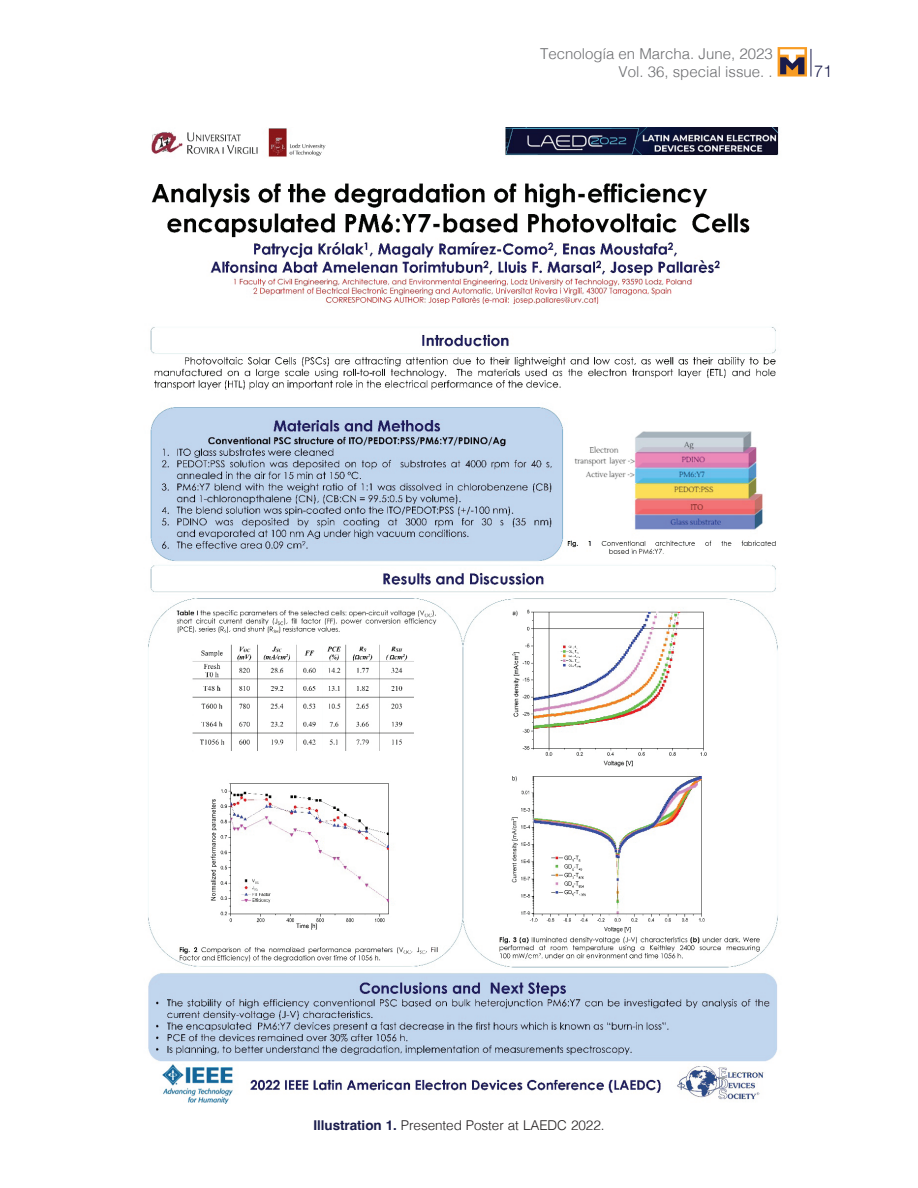
<style>
.page{position:relative;width:918px;height:1188px;background:#fff}
.page>*{position:absolute;margin:0;border:0;box-sizing:border-box;transform-origin:0 0}
.t1{font:300 16.5px "Helvetica Neue";color:#1a1c4c}
.t2{font:300 15px/18px "Helvetica";color:#6c6d70;text-align:right}
.t3{font:300 13.5px "Helvetica";letter-spacing:-.005em;color:#231f20}
.s1{font-weight:700;color:#1a1c4c}
</style>
<div class="page">
<svg style="left:811px;top:49px;width:1px;height:28px"></svg>
<svg style="left:778px;top:47px;width:29px;height:30px"></svg>
<svg style="left:780px;top:49px;width:24px;height:25px"></svg>
<img style="left:148px;top:128px;width:631px;height:975px">
<p class="t2" style="left:540px;top:43px;width:234px">Tecnología en Marcha. June, 2023<br>Vol. 36, special issue. .</p>
<p class="t1" style="left:814px;top:57px;width:20px">71</p>
<p class="t3" style="left:314px;top:1113px;width:293px"><span class="s1">Illustration 1.</span> Presented Poster at LAEDC 2022.</p>
</div>
